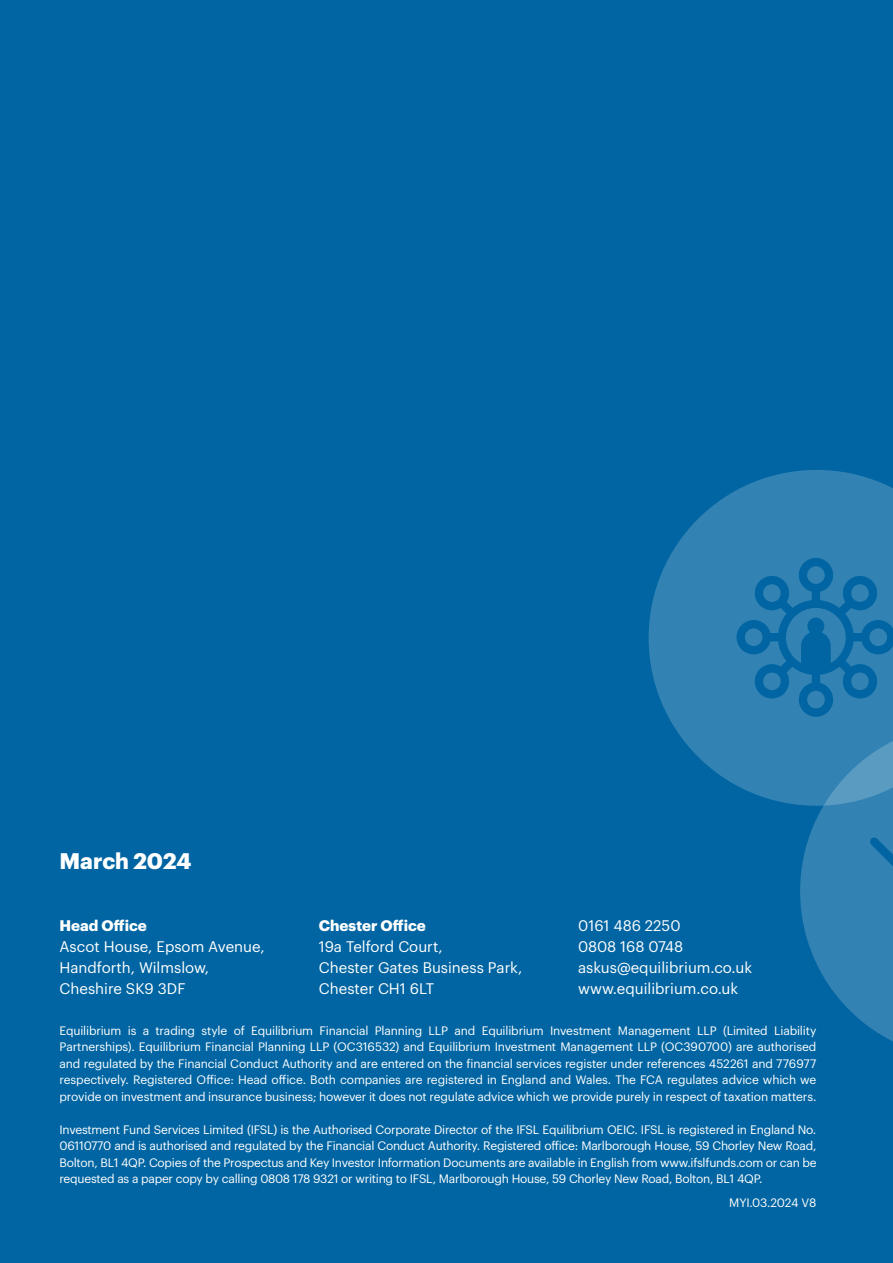
<style>
.page{position:relative;width:893px;height:1263px;background:#0065a2}
.page>*{position:absolute;margin:0;border:0;box-sizing:border-box;transform-origin:0 0}
.t1{font:700 22.05px "Graphik";letter-spacing:-.005em;color:#fff}
.t2{font:15px/21px "Graphik";color:#fff}
.t3{font:700 15px "Graphik";color:#fff}
.t4{font:12px/16.5px "Graphik";letter-spacing:-.02em;color:#fff;text-align:justify}
</style>
<div class="page">
<svg style="left:800px;top:806px;width:93px;height:236px"></svg>
<svg style="left:649px;top:470px;width:244px;height:336px;fill:#3283b4"></svg>
<svg style="left:736px;top:558px;width:157px;height:159px"></svg>
<h1 class="t1" style="left:60px;top:844px;width:133px">March 2024</h1>
<p class="t3" style="left:60px;top:914px;width:89px">Head Office</p>
<p class="t2" style="left:60px;top:935px;width:207px">Ascot House, Epsom Avenue,<br>Handforth, Wilmslow,<br>Cheshire SK9 3DF</p>
<p class="t3" style="left:319px;top:914px;width:109px">Chester Office</p>
<p class="t2" style="left:319px;top:935px;width:205px">19a Telford Court,<br>Chester Gates Business Park,<br>Chester CH1 6LT</p>
<p class="t2" style="left:578px;top:914px;width:176px">0161 486 2250<br>0808 168 0748 askus@equilibrium.co.uk www.equilibrium.co.uk</p>
<p class="t4" style="left:60px;top:1021px;width:758px">Equilibrium is a trading style of Equilibrium Financial Planning LLP and Equilibrium Investment Management LLP (Limited Liability Partnerships). Equilibrium Financial Planning LLP (OC316532) and Equilibrium Investment Management LLP (OC390700) are authorised and regulated by the Financial Conduct Authority and are entered on the financial services register under references 452261 and 776977 respectively. Registered Office: Head office. Both companies are registered in England and Wales. The FCA regulates advice which we provide on investment and insurance business; however it does not regulate advice which we provide purely in respect of taxation matters.</p>
<p class="t4" style="left:60px;top:1120px;width:758px">Investment Fund Services Limited (IFSL) is the Authorised Corporate Director of the IFSL Equilibrium OEIC. IFSL is registered in England No.<br>06110770 and is authorised and regulated by the Financial Conduct Authority. Registered office: Marlborough House, 59 Chorley New Road, Bolton, BL1 4QP. Copies of the Prospectus and Key Investor Information Documents are available in English from www.ifslfunds.com or can be requested as a paper copy by calling 0808 178 9321 or writing to IFSL, Marlborough House, 59 Chorley New Road, Bolton, BL1 4QP.</p>
<p class="t4" style="left:729px;top:1193px;width:89px">MYI.03.2024 V8</p>
</div>
